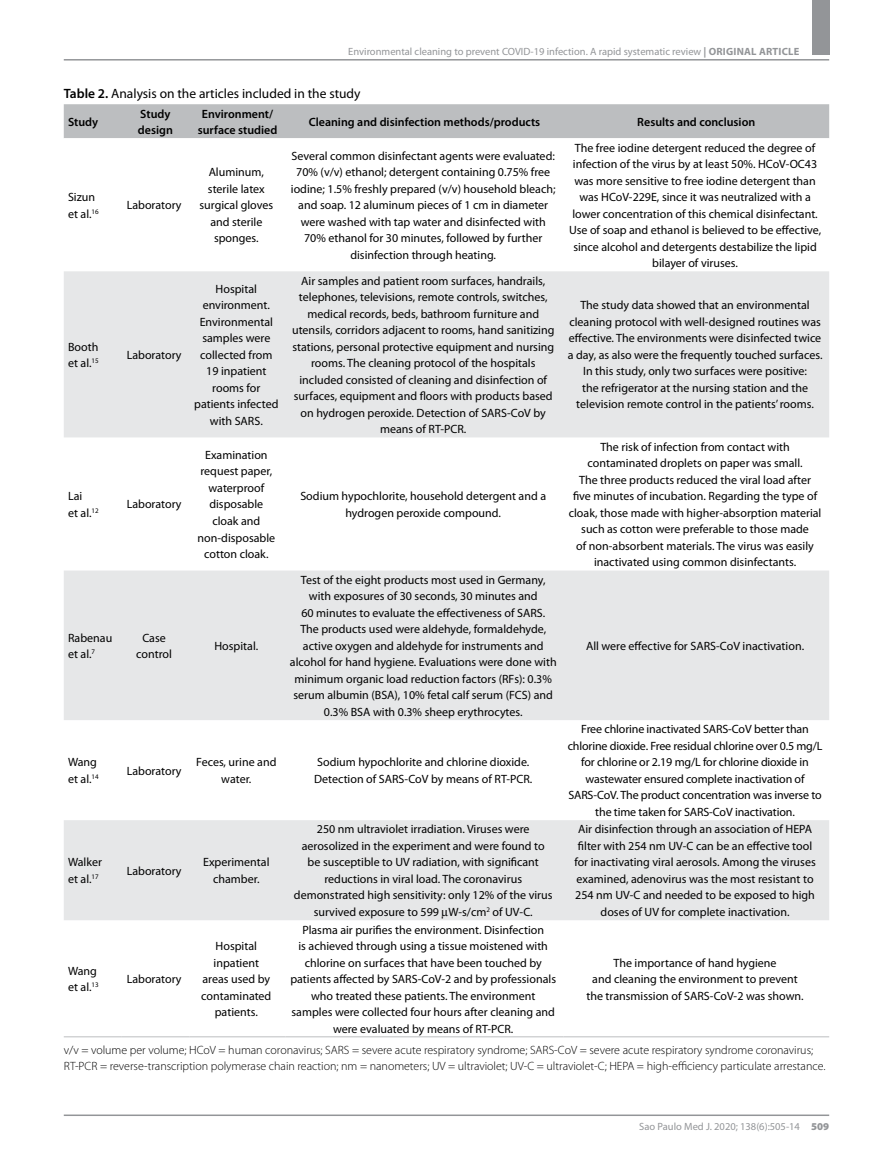
<style>
.page{position:relative;width:893px;height:1170px;background:#fff}
.page>*{position:absolute;margin:0;border:0;box-sizing:border-box;transform-origin:0 0}
.t1{font:13.5px "Myriad Pro";color:#000}
.t2{font:12px/16.5px "Myriad Pro";color:#000;text-align:center}
.t3{font:300 12px/16.5px "Myriad Pro";color:#000}
.t4{font:600 12px/16.5px "Myriad Pro";color:#000}
.t5{font:10.5px "Myriad Pro";color:#939598}
.s1{font-style:inherit}
.s2{font-weight:700}
.s3{font-weight:600}
.s4{font-weight:900}
</style>
<div class="page">
<div style="left:812px;top:0;width:17px;height:55px;background:#939598"></div>
<hr style="left:64px;top:59px;width:765px;height:2px;background:#939598">
<hr style="left:64px;top:1114px;width:765px;height:1px;background:#939598">
<div style="left:64px;top:104px;width:765px;height:34px;background:#bcbec0"></div>
<svg style="left:64px;top:271px;width:765px;height:649px;fill:#e6e7e8"></svg>
<hr style="left:64px;top:1036px;width:57px;height:1px;background:#bcbec0">
<hr style="left:121px;top:1036px;width:69px;height:1px;background:#bcbec0">
<hr style="left:190px;top:1036px;width:96px;height:1px;background:#bcbec0">
<hr style="left:286px;top:1036px;width:277px;height:1px;background:#bcbec0">
<hr style="left:563px;top:1036px;width:266px;height:1px;background:#bcbec0">
<svg style="left:442px;top:909px;width:6px;height:9px"></svg>
<p class="t5" style="left:348px;top:45px;width:453px"><span class="s1">E</span>nvironmental cleaning to prevent <span class="s1">COVID-19</span> infection<span class="s1">. A</span> rapid systematic review <span class="s2">| ORIGINAL ARTICLE</span></p>
<p class="t1" style="left:64px;top:85px;width:298px"><span class="s3">Table 2.</span> Analysis on the articles included in the study</p>
<p class="t4" style="left:68px;top:113px;width:32px">Study</p>
<p class="t4" style="left:138px;top:105px;width:36px">Study design</p>
<p class="t4" style="left:198px;top:105px;width:81px;text-align:center">Environment/ surface studied</p>
<p class="t4" style="left:309px;top:113px;width:233px">Cleaning and disinfection methods/products</p>
<p class="t4" style="left:637px;top:113px;width:120px">Results and conclusion</p>
<p class="t2" style="left:68px;top:188px;width:32px;text-align:left">Sizun et al.<sup>16</sup></p>
<p class="t2" style="left:127px;top:197px;width:56px">Laboratory</p>
<p class="t2" style="left:68px;top:338px;width:32px;text-align:left">Booth et al.<sup>15</sup></p>
<p class="t2" style="left:127px;top:346px;width:56px">Laboratory</p>
<p class="t2" style="left:68px;top:487px;width:32px;text-align:left">Lai<br>et al.<sup>12</sup></p>
<p class="t2" style="left:127px;top:496px;width:56px">Laboratory</p>
<p class="t2" style="left:200px;top:164px;width:75px">Aluminum, sterile latex surgical gloves and sterile sponges.</p>
<p class="t2" style="left:291px;top:147px;width:266px">Several common disinfectant agents were evaluated:<br>70% (v/v) ethanol; detergent containing 0.75% free iodine; 1.5% freshly prepared (v/v) household bleach; and soap. 12 aluminum pieces of 1 cm in diameter were washed with tap water and disinfected with 70% ethanol for 30 minutes, followed by further disinfection through heating.</p>
<p class="t2" style="left:569px;top:139px;width:254px">The free iodine detergent reduced the degree of infection of the virus by at least 50%. HCoV-OC43 was more sensitive to free iodine detergent than was HCoV-229E, since it was neutralized with a lower concentration of this chemical disinfectant.<br>Use of soap and ethanol is believed to be effective, since alcohol and detergents destabilize the lipid bilayer of viruses.</p>
<p class="t2" style="left:194px;top:280px;width:86px">Hospital environment.<br>Environmental samples were collected from<br>19 inpatient rooms for patients infected with SARS.</p>
<p class="t2" style="left:292px;top:272px;width:264px">Air samples and patient room surfaces, handrails, telephones, televisions, remote controls, switches, medical records, beds, bathroom furniture and utensils, corridors adjacent to rooms, hand sanitizing stations, personal protective equipment and nursing rooms. The cleaning protocol of the hospitals included consisted of cleaning and disinfection of surfaces, equipment and floors with products based on hydrogen peroxide. Detection of SARS-CoV by means of RT-PCR.</p>
<p class="t2" style="left:197px;top:446px;width:79px">Examination request paper, waterproof disposable cloak and non-disposable cotton cloak.</p>
<p class="t2" style="left:300px;top:487px;width:247px">Sodium hypochlorite, household detergent and a hydrogen peroxide compound.</p>
<p class="t2" style="left:568px;top:297px;width:256px">The study data showed that an environmental cleaning protocol with well-designed routines was effective. The environments were disinfected twice a day, as also were the frequently touched surfaces.<br>In this study, only two surfaces were positive:<br>the refrigerator at the nursing station and the television remote control in the patients’ rooms.</p>
<p class="t2" style="left:569px;top:438px;width:254px">The risk of infection from contact with contaminated droplets on paper was small.<br>The three products reduced the viral load after five minutes of incubation. Regarding the type of cloak, those made with higher-absorption material such as cotton were preferable to those made<br>of non-absorbent materials. The virus was easily inactivated using common disinfectants.</p>
<p class="t2" style="left:68px;top:629px;width:46px;text-align:left">Rabenau et al.<sup>7</sup></p>
<p class="t2" style="left:136px;top:629px;width:37px">Case control</p>
<p class="t2" style="left:214px;top:637px;width:45px">Hospital.</p>
<p class="t2" style="left:290px;top:571px;width:268px">Test of the eight products most used in Germany, with exposures of 30 seconds, 30 minutes and<br>60 minutes to evaluate the effectiveness of SARS.<br>The products used were aldehyde, formaldehyde, active oxygen and aldehyde for instruments and alcohol for hand hygiene. Evaluations were done with minimum organic load reduction factors (RFs): 0.3% serum albumin (BSA), 10% fetal calf serum (FCS) and 0.3% BSA with 0.3% sheep erythrocytes.</p>
<p class="t2" style="left:68px;top:753px;width:32px;text-align:left">Wang et al.<sup>14</sup></p>
<p class="t2" style="left:127px;top:762px;width:56px">Laboratory</p>
<p class="t2" style="left:196px;top:753px;width:82px">Feces, urine and water.</p>
<p class="t2" style="left:314px;top:753px;width:220px;text-align:left">Sodium hypochlorite and chlorine dioxide.<br>Detection of SARS-CoV by means of RT-PCR.</p>
<p class="t2" style="left:586px;top:637px;width:220px">All were effective for SARS-CoV inactivation.</p>
<p class="t2" style="left:568px;top:720px;width:256px">Free chlorine inactivated SARS-CoV better than chlorine dioxide. Free residual chlorine over 0.5 mg/L for chlorine or 2.19 mg/L for chlorine dioxide in wastewater ensured complete inactivation of SARS‑CoV. The product concentration was inverse to the time taken for SARS-CoV inactivation.</p>
<p class="t2" style="left:68px;top:853px;width:35px;text-align:left">Walker et al.<sup>17</sup></p>
<p class="t2" style="left:127px;top:862px;width:56px">Laboratory</p>
<p class="t2" style="left:203px;top:853px;width:68px">Experimental chamber.</p>
<p class="t2" style="left:68px;top:962px;width:32px;text-align:left">Wang et al.<sup>13</sup></p>
<p class="t2" style="left:127px;top:970px;width:56px">Laboratory</p>
<p class="t2" style="left:201px;top:937px;width:72px">Hospital inpatient areas used by contaminated patients.</p>
<p class="t2" style="left:294px;top:820px;width:260px">250 nm ultraviolet irradiation. Viruses were aerosolized in the experiment and were found to be susceptible to UV radiation, with significant reductions in viral load. The coronavirus demonstrated high sensitivity: only 12% of the virus survived exposure to 599 W-s/cm<sup>2</sup> of UV-C.</p>
<p class="t2" style="left:574px;top:820px;width:243px">Air disinfection through an association of HEPA filter with 254 nm UV-C can be an effective tool for inactivating viral aerosols. Among the viruses examined, adenovirus was the most resistant to 254 nm UV-C and needed to be exposed to high doses of UV for complete inactivation.</p>
<p class="t2" style="left:290px;top:920px;width:267px">Plasma air purifies the environment. Disinfection<br>is achieved through using a tissue moistened with chlorine on surfaces that have been touched by patients affected by SARS-CoV-2 and by professionals who treated these patients. The environment samples were collected four hours after cleaning and were evaluated by means of RT-PCR.</p>
<p class="t2" style="left:586px;top:953px;width:219px">The importance of hand hygiene<br>and cleaning the environment to prevent the transmission of SARS‑CoV-2 was shown.</p>
<p class="t3" style="left:64px;top:1041px;width:763px">v/v = volume per volume; HCoV = human coronavirus; SARS = severe acute respiratory syndrome; SARS-CoV = severe acute respiratory syndrome coronavirus;<br>RT-PCR = reverse-transcription polymerase chain reaction; nm = nanometers; UV = ultraviolet; UV-C = ultraviolet-C; HEPA = high-efficiency particulate arrestance.</p>
<p class="t5" style="left:639px;top:1119px;width:191px">Sao Paulo Med J. 2020; 138(6):505-14 <span class="s4">509</span></p>
</div>
